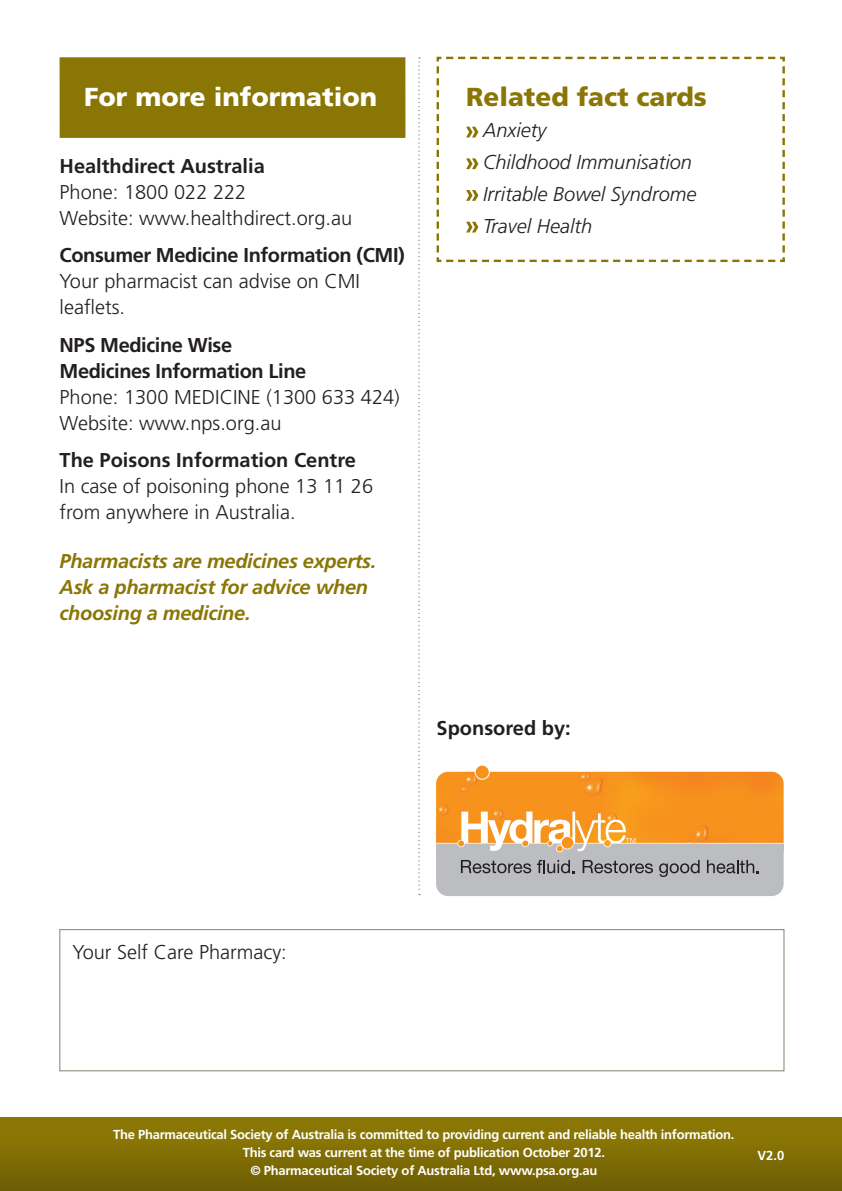
<style>
.page{position:relative;width:842px;height:1191px;background:#fff}
.page>*{position:absolute;margin:0;border:0;box-sizing:border-box;transform-origin:0 0}
.FC_Subhead_1{font:900 26px "Frutiger LT Std";color:#fff}
.FC_Subhead_1-2{font:900 26px "Frutiger LT Std";color:#8a7605}
.FC_Body_text{font:300 20px/26px "Frutiger LT Std";color:#231f20}
.FC_Subhead_2{font:italic 700 20px/26px "Frutiger LT Std";letter-spacing:-.015em;color:#8a7605}
.FC_Bullet__para{font:italic 300 20px "Frutiger LT Std";color:#231f20}
.FC_Body_text-2{font:700 20px "Frutiger LT Std";color:#231f20}
.FC_Body_text-3{font:700 13px/18px "Frutiger LT Std";letter-spacing:-.02em;color:#fff;text-align:center}
.s1{font-weight:700}
</style>
<div class="page">
<div style="left:0;top:1117px;width:842px;height:74px;background:linear-gradient(to bottom,#917c05,#6f5f03)"></div>
<svg style="left:418px;top:57px;width:2px;height:838px"></svg>
<div style="left:60px;top:929px;width:724px;height:142px;border:1px solid #887f6f"></div>
<div style="left:60px;top:57px;width:345px;height:81px;background:#8a7605"></div>
<svg style="left:60px;top:57px;width:28px;height:81px"></svg>
<svg style="left:436px;top:57px;width:349px;height:206px"></svg>
<img style="left:436px;top:765px;width:348px;height:46px">
<svg style="left:436px;top:811px;width:348px;height:85px;background:#cdaf8d"></svg>
<p class="FC_Subhead_1" style="left:84px;top:82px;width:294px">For more information</p>
<p class="FC_Body_text" style="left:60px;top:153px;width:294px"><span class="s1">Healthdirect Australia<br></span>Phone: 1800 022 222<br>Website: www.healthdirect.org.au</p>
<p class="FC_Body_text" style="left:60px;top:243px;width:347px"><span class="s1">Consumer Medicine Information (CMI)<br></span>Your pharmacist can advise on CMI leaflets.</p>
<p class="FC_Body_text" style="left:60px;top:332px;width:342px"><span class="s1">NPS Medicine Wise<br>Medicines Information Line<br></span>Phone: 1300 MEDICINE (1300 633 424)<br>Website: www.nps.org.au</p>
<p class="FC_Body_text" style="left:60px;top:447px;width:315px"><span class="s1">The Poisons Information Centre<br></span>In case of poisoning phone 13 11 26 from anywhere in Australia.</p>
<p class="FC_Subhead_2" style="left:60px;top:548px;width:318px">Pharmacists are medicines experts.<br>Ask a pharmacist for advice when choosing a medicine.</p>
<p class="FC_Subhead_1-2" style="left:466px;top:81px;width:242px">Related fact cards</p>
<p class="FC_Bullet__para" style="left:483px;top:119px;width:65px">Anxiety</p>
<p class="FC_Bullet__para" style="left:483px;top:151px;width:210px">Childhood Immunisation</p>
<p class="FC_Bullet__para" style="left:483px;top:182px;width:215px">Irritable Bowel Syndrome</p>
<p class="FC_Bullet__para" style="left:483px;top:214px;width:111px">Travel Health</p>
<p class="FC_Body_text-2" style="left:437px;top:716px;width:136px">Sponsored by:</p>
<p class="FC_Body_text" style="left:72px;top:939px;width:216px">Your Self Care Pharmacy:</p>
<p class="FC_Body_text-3" style="left:113px;top:1125px;width:623px">The Pharmaceutical Society of Australia is committed to providing current and reliable health information.<br>This card was current at the time of publication October 2012.</p>
<p class="FC_Body_text-3" style="left:250px;top:1161px;width:348px">© Pharmaceutical Society of Australia Ltd, www.psa.org.au</p>
<p class="FC_Body_text-3" style="left:757px;top:1146px;width:28px">V2.0</p>
</div>
